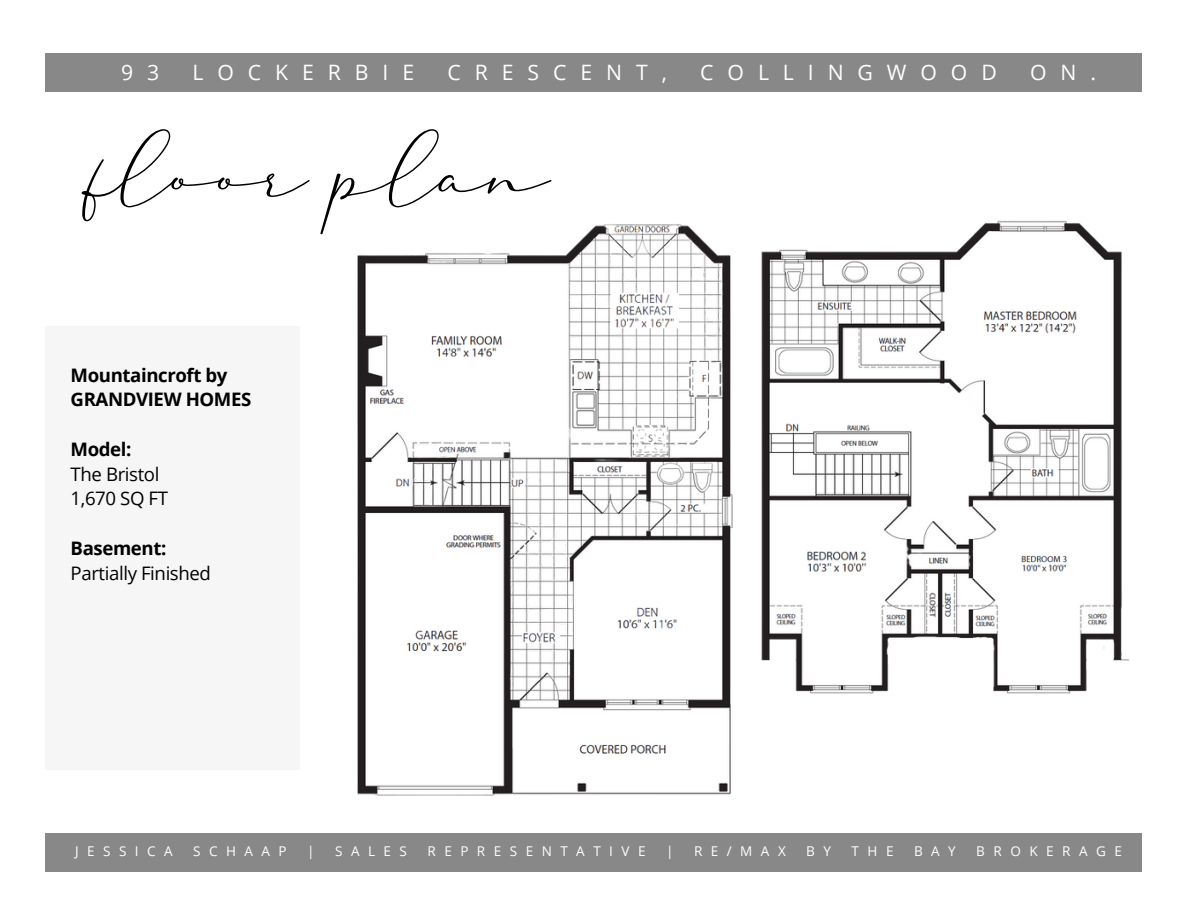
<style>
.page{position:relative;width:1188px;height:918px;background:#fff}
.page>*{position:absolute;margin:0;border:0;box-sizing:border-box;transform-origin:0 0}
.t1{font:143.25px "Cherolina";color:#000}
.t2{font:21.15px "Open Sans";letter-spacing:.655em;color:#fff}
.t3{font:700 18.6px "Open Sans";letter-spacing:-.02em;color:#000}
.t4{font:18.6px "Open Sans";letter-spacing:-.02em;color:#000}
.t5{font:13.5px "Open Sans";letter-spacing:.63em;color:#fff}
</style>
<div class="page">
<div style="left:45px;top:53px;width:1097px;height:38px;background:#888"></div>
<div style="left:45px;top:833px;width:1097px;height:38px;background:#888"></div>
<img style="left:357px;top:224px;width:376px;height:572px">
<img style="left:761px;top:220px;width:369px;height:474px">
<div style="left:45px;top:326px;width:255px;height:443px;background:#f6f6f7"></div>
<p class="t2" style="left:121px;top:58px;width:40px">9 3</p>
<p class="t2" style="left:193px;top:58px;width:223px">LOCKERBIE</p>
<p class="t2" style="left:448px;top:58px;width:221px">CRESCENT,</p>
<p class="t2" style="left:700px;top:58px;width:298px">COLLINGWOOD</p>
<p class="t2" style="left:1030px;top:58px;width:67px">ON.</p>
<p class="t1" style="left:92px;top:100px;width:460px">floor plan</p>
<p class="t3" style="left:71px;top:362px;width:158px">Mountaincroft by</p>
<p class="t3" style="left:71px;top:387px;width:182px">GRANDVIEW HOMES</p>
<p class="t3" style="left:71px;top:436px;width:62px">Model:</p>
<p class="t4" style="left:71px;top:461px;width:90px">The Bristol</p>
<p class="t4" style="left:71px;top:486px;width:99px">1,670 SQ FT</p>
<p class="t3" style="left:71px;top:535px;width:97px">Basement:</p>
<p class="t4" style="left:71px;top:560px;width:142px">Partially Finished</p>
<p class="t5" style="left:75px;top:842px;width:99px">JESSICA</p>
<p class="t5" style="left:193px;top:842px;width:95px">SCHAAP</p>
<p class="t5" style="left:307px;top:842px;width:9px">|</p>
<p class="t5" style="left:335px;top:842px;width:73px">SALES</p>
<p class="t5" style="left:428px;top:842px;width:220px">REPRESENTATIVE</p>
<p class="t5" style="left:666px;top:842px;width:9px">|</p>
<p class="t5" style="left:694px;top:842px;width:93px">RE/MAX</p>
<p class="t5" style="left:806px;top:842px;width:26px">B Y</p>
<p class="t5" style="left:852px;top:842px;width:43px">THE</p>
<p class="t5" style="left:914px;top:842px;width:43px">BAY</p>
<p class="t5" style="left:976px;top:842px;width:147px">BROKERAGE</p>
</div>
